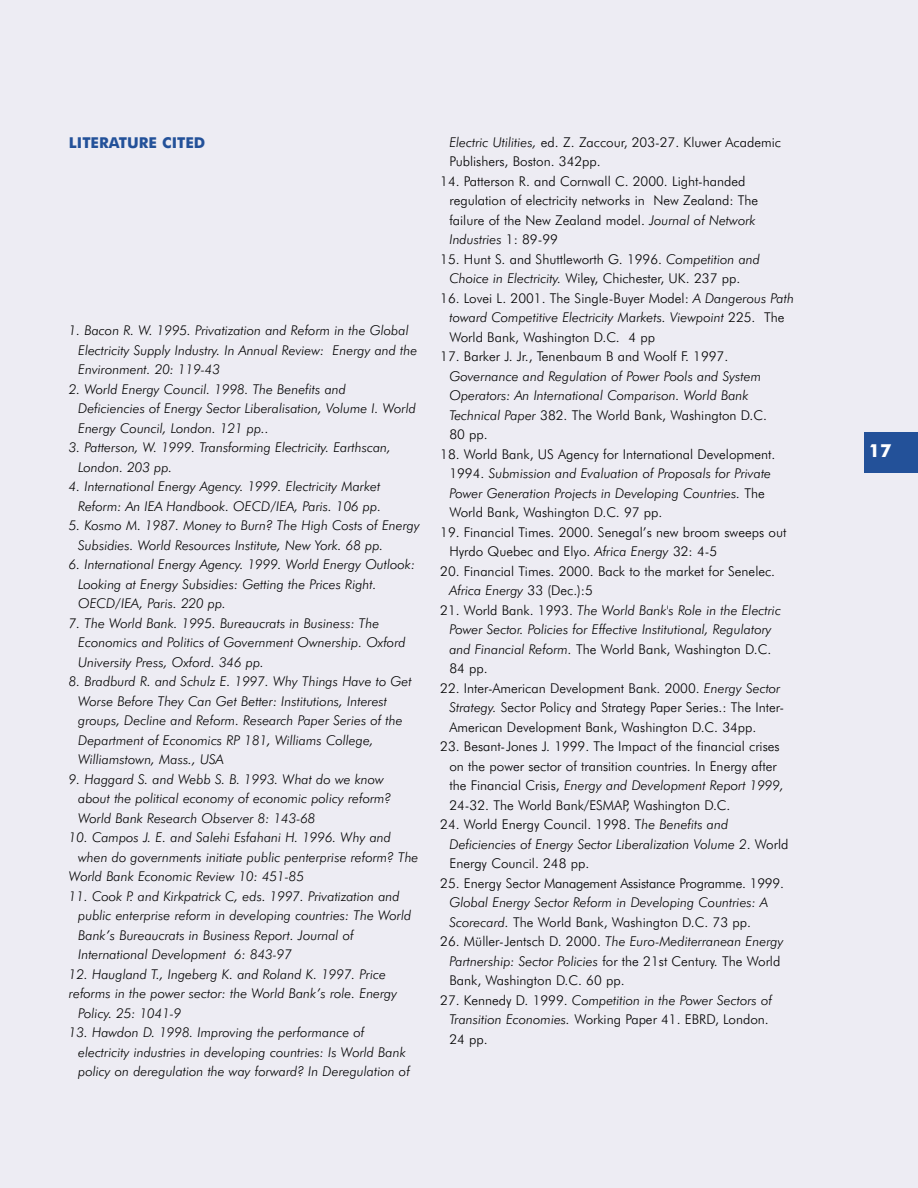
<style>
.page{position:relative;width:918px;height:1188px;background:#edecf3}
.page>*{position:absolute;margin:0;border:0;box-sizing:border-box;transform-origin:0 0}
.t1{font:700 18px "Futura BT";color:#fff}
.t2{font:700 15px "Futura BT";color:#235199}
.t3{font:italic 300 13.5px/19.5px "Futura BT";color:#000}
.t4{font:300 13.5px/19.5px "Futura BT";color:#000}
.t5{font:300 13.5px "Futura BT";letter-spacing:-.02em;color:#000}
.s1{font-style:italic}
.s2{font-style:normal}
</style>
<div class="page">
<div style="left:864px;top:432px;width:54px;height:40px;background:#235199"></div>
<p class="t2" style="left:69px;top:137px;width:138px">LITERATURE CITED</p>
<p class="t3" style="left:78px;top:322px;width:341px;text-indent:-9px">1. Bacon R. W. 1995. Privatization and Reform in the Global<br>Electricity Supply Industry. In Annual Review: Energy and the<br>Environment. 20: 119-43</p>
<p class="t3" style="left:78px;top:381px;width:339px;text-indent:-9px">2. World Energy Council. 1998. The Benefits and<br>Deficiencies of Energy Sector Liberalisation, Volume I. World<br>Energy Council, London. 121 pp..</p>
<p class="t3" style="left:78px;top:439px;width:314px;text-indent:-9px">3. Patterson, W. 1999. Transforming Electricity. Earthscan,<br>London. 203 pp.</p>
<p class="t3" style="left:69px;top:478px;width:314px;text-align:right">4. International Energy Agency. 1999. Electricity Market<br>Reform: An IEA Handbook. OECD/IEA, Paris. 106 pp.</p>
<p class="t3" style="left:78px;top:517px;width:343px;text-indent:-9px">5. Kosmo M. 1987. Money to Burn? The High Costs of Energy<br>Subsidies. World Resources Institute, New York. 68 pp.</p>
<p class="t3" style="left:78px;top:556px;width:338px;text-indent:-9px">6. International Energy Agency. 1999. World Energy Outlook:<br>Looking at Energy Subsidies: Getting the Prices Right.<br>OECD/IEA, Paris. 220 pp.</p>
<p class="t3" style="left:78px;top:615px;width:329px;text-indent:-9px">7. The World Bank. 1995. Bureaucrats in Business: The<br>Economics and Politics of Government Ownership. Oxford<br>University Press, Oxford. 346 pp.</p>
<p class="t3" style="left:78px;top:673px;width:335px;text-indent:-9px">8. Bradburd R. and Schulz E. 1997. Why Things Have to Get Worse Before They Can Get Better: Institutions, Interest groups, Decline and Reform. Research Paper Series of the Department of Economics RP 181, Williams College, Williamstown, Mass., USA</p>
<p class="t3" style="left:78px;top:771px;width:315px;text-indent:-9px">9. Haggard S. and Webb S. B. 1993. What do we know about the political economy of economic policy reform?<br>World Bank Research Observer 8: 143-68</p>
<p class="t3" style="left:69px;top:829px;width:324px">10. Campos J. E. and Salehi Esfahani H. 1996. Why and</p>
<p class="t3" style="left:78px;top:849px;width:342px">when do governments initiate public penterprise reform? The</p>
<p class="t3" style="left:69px;top:868px;width:236px">World Bank Economic Review 10: 451-85</p>
<p class="t3" style="left:78px;top:888px;width:335px;text-indent:-9px">11. Cook P. and Kirkpatrick C, eds. 1997. Privatization and public enterprise reform in developing countries: The World Bank’s Bureaucrats in Business Report. Journal of International Development 6: 843-97</p>
<p class="t3" style="left:69px;top:966px;width:318px">12. Haugland T., Ingeberg K. and Roland K. 1997. Price</p>
<p class="t3" style="left:69px;top:985px;width:330px">reforms in the power sector: the World Bank’s role. Energy</p>
<p class="t3" style="left:78px;top:1005px;width:105px">Policy. 25: 1041-9</p>
<p class="t3" style="left:78px;top:1024px;width:333px;text-indent:-9px">13. Hawdon D. 1998. Improving the performance of electricity industries in developing countries: Is World Bank policy on deregulation the way forward? In Deregulation of</p>
<p class="t4" style="left:449px;top:134px;width:333px"><span class="s1">Electric Utilities,</span> ed. Z. Zaccour, 203-27. Kluwer Academic<br>Publishers, Boston. 342pp.</p>
<p class="t4" style="left:449px;top:173px;width:310px;text-indent:-9px">14. Patterson R. and Cornwall C. 2000. Light-handed regulation of electricity networks in New Zealand: The failure of the New Zealand model. <span class="s1">Journal of Network Industries</span> 1: 89-99</p>
<p class="t4" style="left:449px;top:251px;width:312px;text-indent:-9px">15. Hunt S. and Shuttleworth G. 1996. <span class="s1">Competition and<br>Choice in Electricity.</span> Wiley, Chichester, UK. 237 pp.</p>
<p class="t4" style="left:449px;top:290px;width:346px;text-indent:-9px">16. Lovei L. 2001. The Single-Buyer Model: <span class="s1">A Dangerous Path toward Competitive Electricity Markets. Viewpoint</span> 225. The<br>World Bank, Washington D.C. 4 pp</p>
<p class="t4" style="left:440px;top:348px;width:289px">17. Barker J. Jr., Tenenbaum B and Woolf F. 1997.</p>
<p class="t3" style="left:449px;top:368px;width:319px">Governance and Regulation of Power Pools and System Operators: An International Comparison. World Bank Technical Paper <span class="s2">382. The World Bank, Washington D.C.<br>80 pp.</span></p>
<p class="t3" style="left:449px;top:446px;width:328px;text-indent:-9px"><span class="s2">18. World Bank, US Agency for International Development.<br>1994.</span> Submission and Evaluation of Proposals for Private Power Generation Projects in Developing Countries. <span class="s2">The World Bank, Washington D.C. 97 pp.</span></p>
<p class="t4" style="left:449px;top:524px;width:339px;text-indent:-9px">19. Financial Times. 2000. Senegal’s new broom sweeps out<br>Hyrdo Quebec and Elyo. <span class="s1">Africa Energy</span> 32: 4-5</p>
<p class="t4" style="left:449px;top:563px;width:327px;text-indent:-9px">20. Financial Times. 2000. Back to the market for Senelec.<br><span class="s1">Africa Energy</span> 33 (Dec.):5</p>
<p class="t3" style="left:449px;top:602px;width:333px;text-indent:-9px"><span class="s2">21. World Bank. 1993.</span> The World Bank's Role in the Electric Power Sector. Policies for Effective Institutional, Regulatory and Financial Reform. <span class="s2">The World Bank, Washington D.C.<br>84 pp.</span></p>
<p class="t4" style="left:449px;top:680px;width:336px;text-indent:-9px">22. Inter-American Development Bank. 2000. <span class="s1">Energy Sector<br>Strategy.</span> Sector Policy and Strategy Paper Series.: The Inter-<br>American Development Bank, Washington D.C. 34pp.</p>
<p class="t4" style="left:449px;top:738px;width:336px;text-indent:-9px">23. Besant-Jones J. 1999. The Impact of the financial crises on the power sector of transition countries. In Energy after the Financial Crisis, <span class="s1">Energy and Development Report 1999, </span>24-32. The World Bank/ESMAP, Washington D.C.</p>
<p class="t3" style="left:449px;top:816px;width:341px;text-indent:-9px"><span class="s2">24. World Energy Council. 1998. T</span>he Benefits and<br>Deficiencies of Energy Sector Liberalization Volume 2<span class="s2">. World<br>Energy Council. 248 pp.</span></p>
<p class="t5" style="left:440px;top:878px;width:345px">25. Energy Sector Management Assistance Programme. 1999.</p>
<p class="t3" style="left:449px;top:894px;width:320px">Global Energy Sector Reform in Developing Countries: A<br>Scorecard. <span class="s2">The World Bank, Washington D.C. 73 pp.</span></p>
<p class="t4" style="left:449px;top:933px;width:336px;text-indent:-9px">26. Müller-Jentsch D. 2000. <span class="s1">The Euro-Mediterranean Energy<br>Partnership: Sector Policies</span> for the 21st Century. The World<br>Bank, Washington D.C. 60 pp.</p>
<p class="t3" style="left:449px;top:992px;width:324px;text-indent:-9px"><span class="s2">27. Kennedy D. 1999.</span> Competition in the Power Sectors of<br>Transition Economies. <span class="s2">Working Paper 41. EBRD, London.<br>24 pp.</span></p>
<h1 class="t1" style="left:869px;top:444px;width:24px">17</h1>
</div>
